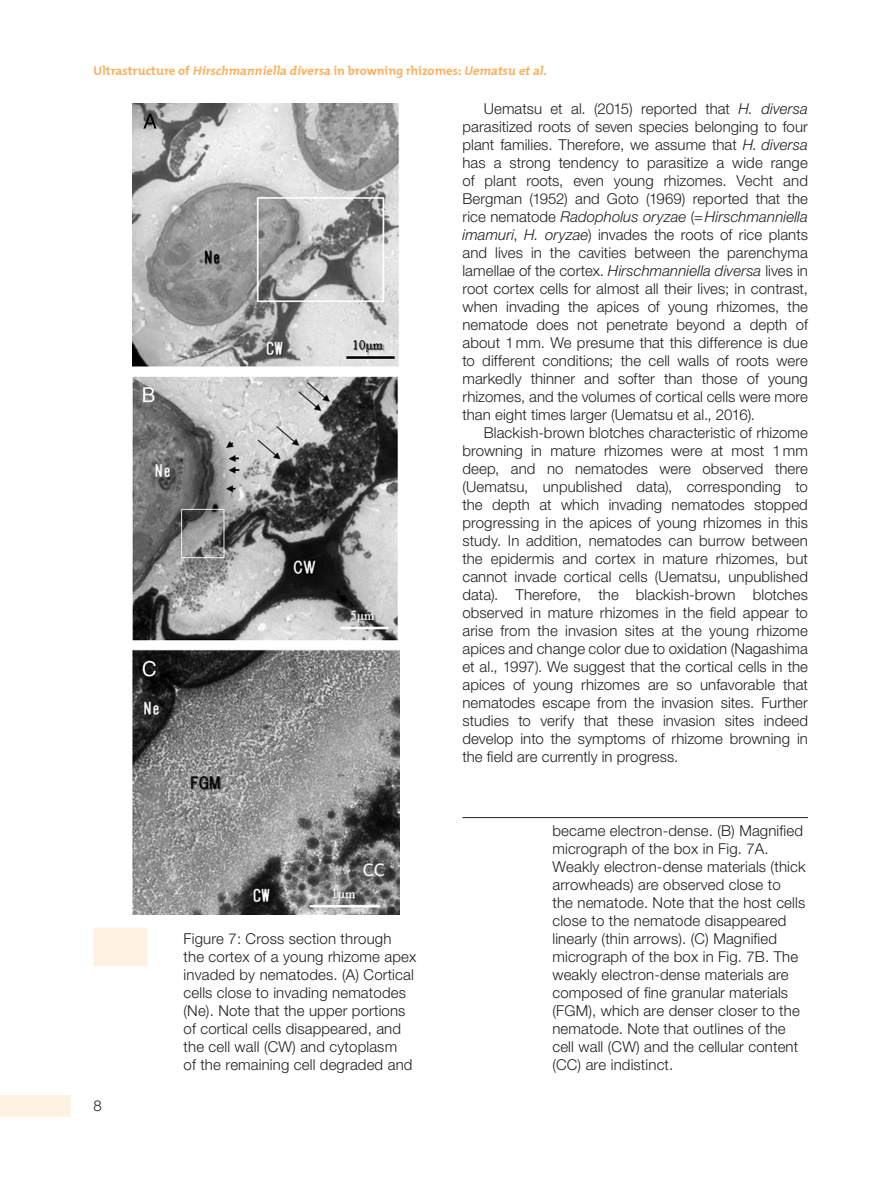
<style>
.page{position:relative;width:893px;height:1178px;background:#fff}
.page>*{position:absolute;margin:0;border:0;box-sizing:border-box;transform-origin:0 0}
.pPara{font:300 15px/18px "Helvetica Neue LT Pro";letter-spacing:.005em;color:#231f20;text-align:justify}
.pFigureCaption{font:300 15px/18px "Helvetica Neue LT Pro";letter-spacing:.01em;color:#231f20}
.t1{font:700 12.75px "The Mix Plain";color:#fab05f}
.s1{font-style:italic}
.s2{font-family:"Helvetica Neue LT Std";font-style:italic}
</style>
<div class="page">
<div style="left:0;top:1095px;width:70px;height:21px;background:#fef2e3"></div>
<hr style="left:462px;top:817px;width:346px;height:1px;background:#231f20">
<div style="left:94px;top:927px;width:54px;height:39px;background:#fef2e3"></div>
<img style="left:133px;top:103px;width:267px;height:811px">
<p class="t1" style="left:94px;top:60px;width:458px">Ultrastructure of <span class="s1">Hirschmanniella diversa</span> in browning rhizomes: <span class="s1">Uematsu etal.</span></p>
<p class="pPara" style="left:462px;top:100px;width:347px;text-indent:21px">Uematsu et al. (2015) reported that <span class="s2">H. diversa </span>parasitized roots of seven species belonging to four plant families. Therefore, we assume that <span class="s2">H. diversa </span>has a strong tendency to parasitize a wide range of plant roots, even young rhizomes. Vecht and Bergman (1952) and Goto (1969) reported that the rice nematode <span class="s2">Radopholus oryzae</span> (=<span class="s2">Hirschmanniella imamuri</span>, <span class="s2">H. oryzae</span>) invades the roots of rice plants and lives in the cavities between the parenchyma lamellae of the cortex. <span class="s2">Hirschmanniella diversa</span> lives in root cortex cells for almost all their lives; in contrast, when invading the apices of young rhizomes, the nematode does not penetrate beyond a depth of about 1mm. We presume that this difference is due to different conditions; the cell walls of roots were markedly thinner and softer than those of young rhizomes, and the volumes of cortical cells were more than eight times larger (Uematsu et al., 2016).</p>
<p class="pPara" style="left:462px;top:424px;width:347px;text-indent:21px">Blackish-brown blotches characteristic of rhizome browning in mature rhizomes were at most 1mm deep, and no nematodes were observed there (Uematsu, unpublished data), corresponding to the depth at which invading nematodes stopped progressing in the apices of young rhizomes in this study. In addition, nematodes can burrow between the epidermis and cortex in mature rhizomes, but cannot invade cortical cells (Uematsu, unpublished data). Therefore, the blackish-brown blotches observed in mature rhizomes in the field appear to arise from the invasion sites at the young rhizome apices and change color due to oxidation (Nagashima et al., 1997). We suggest that the cortical cells in the apices of young rhizomes are so unfavorable that nematodes escape from the invasion sites. Further studies to verify that these invasion sites indeed develop into the symptoms of rhizome browning in the field are currently in progress.</p>
<p class="pPara" style="left:94px;top:1096px;width:10px">8</p>
<p class="pFigureCaption" style="left:184px;top:929px;width:234px">Figure 7: Cross section through<br>the cortex of a young rhizome apex invaded by nematodes. (A) Cortical cells close to invading nematodes (Ne). Note that the upper portions of cortical cells disappeared, and the cell wall (CW) and cytoplasm<br>of the remaining cell degraded and</p>
<p class="pFigureCaption" style="left:552px;top:821px;width:255px">became electron-dense. (B) Magnified micrograph of the box in Fig. 7A.<br>Weakly electron-dense materials (thick arrowheads) are observed close to<br>the nematode. Note that the host cells close to the nematode disappeared linearly (thin arrows). (C) Magnified micrograph of the box in Fig. 7B. The weakly electron-dense materials are composed of fine granular materials (FGM), which are denser closer to the nematode. Note that outlines of the cell wall (CW) and the cellular content (CC) are indistinct.</p>
</div>
